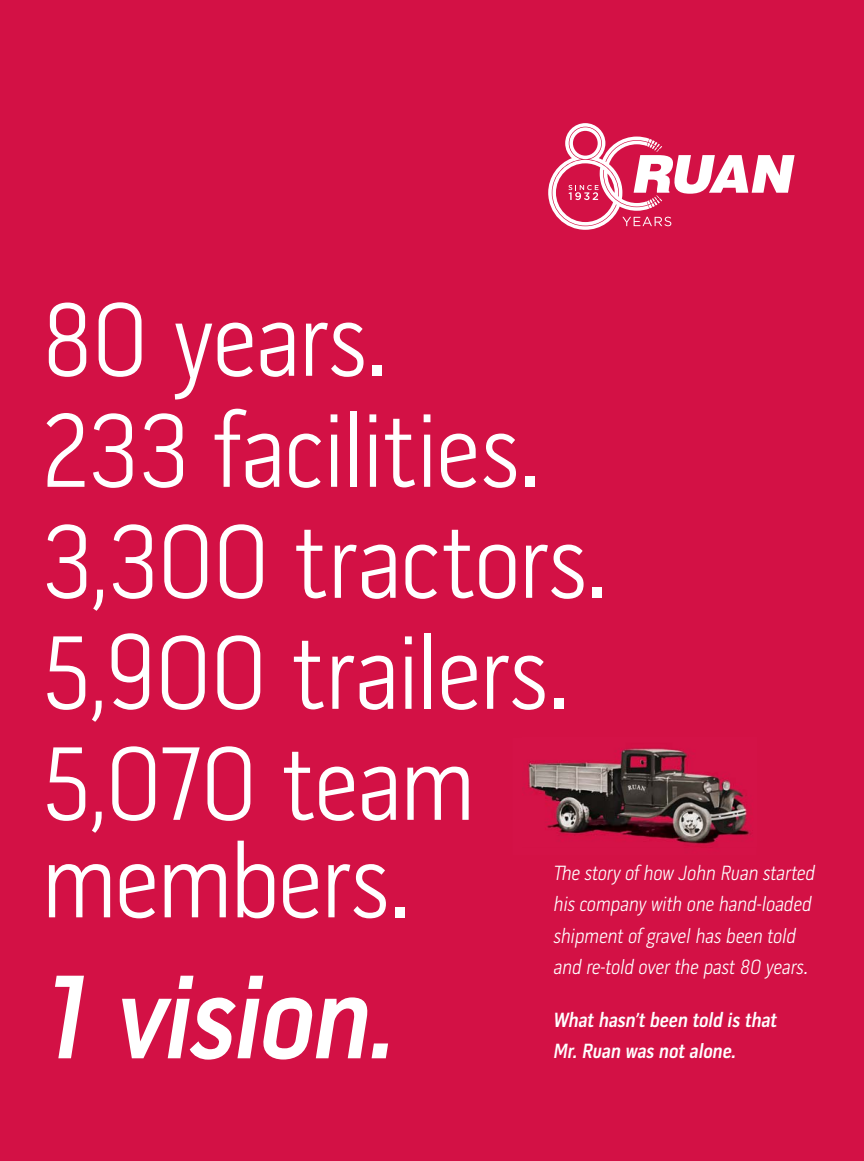
<style>
.page{position:relative;width:864px;height:1161px;background:#d31145}
.page>*{position:absolute;margin:0;border:0;box-sizing:border-box;transform-origin:0 0}
.t1{font:121.5px "Pill Gothic 300 mg Semibd Obq";letter-spacing:-.03em;color:#fff}
.t2{font:300 106.5px/111px "Pill Gothic 300 mg";letter-spacing:-.025em;color:#fff}
.t3{font:21px/31.5px "Pill Gothic 300 mg Light Obq";letter-spacing:-.015em;color:#fff}
.t4{font:21px/31.5px "Pill Gothic 300 mg Semibd Obq";letter-spacing:-.01em;color:#fff}
</style>
<div class="page">
<svg style="left:548px;top:123px;width:247px;height:107px"></svg>
<img style="left:523px;top:748px;width:228px;height:96px">
<h2 class="t2" style="left:40px;top:295px;width:571px">80 years.<br>233 facilities.<br>3,300 tractors.<br>5,900 trailers.<br>5,070 team</h2>
<h2 class="t2" style="left:40px;top:836px;width:373px">members.</h2>
<p class="t3" style="left:554px;top:859px;width:263px">The story of how John Ruan started his company with one hand-loaded shipment of gravel has been told and re-told over the past 80 years.</p>
<p class="t4" style="left:554px;top:1006px;width:225px">What hasn’t been told is that<br>Mr. Ruan was not alone.</p>
<h1 class="t1" style="left:40px;top:972px;width:358px">1 vision.</h1>
</div>
